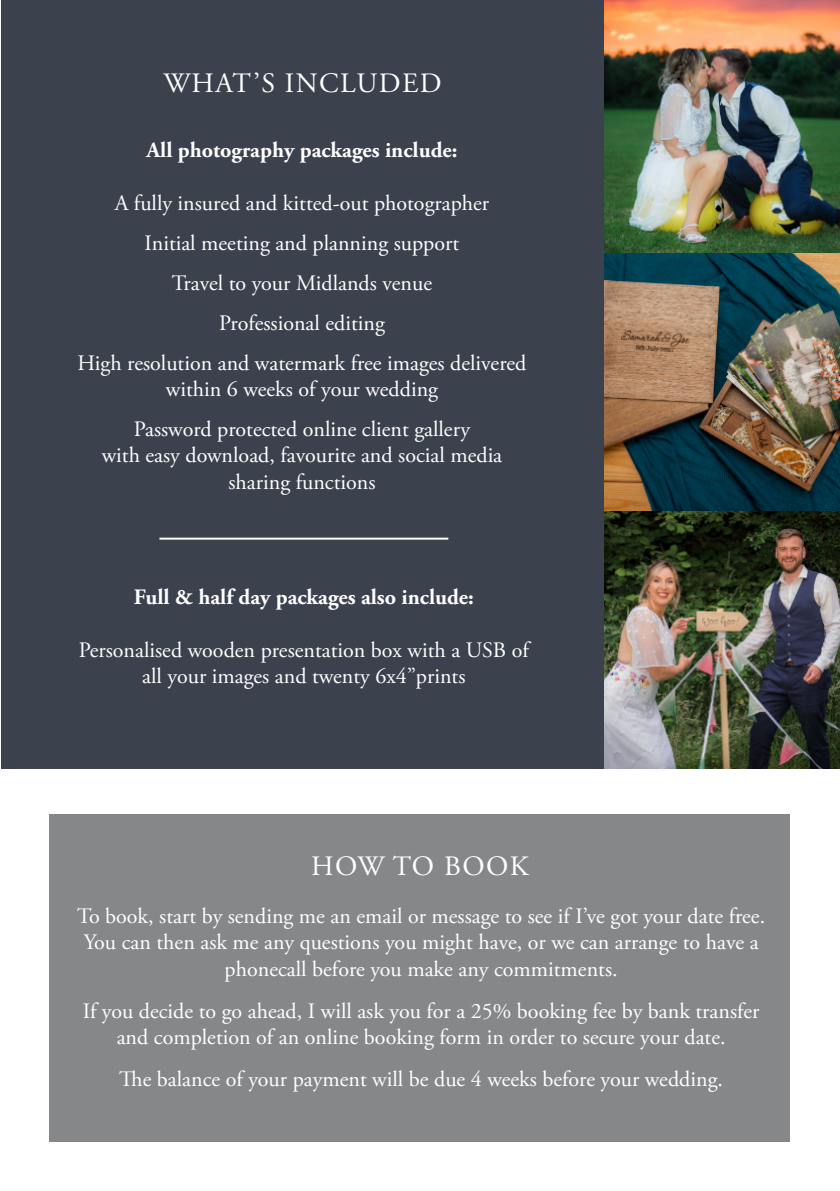
<style>
.page{position:relative;width:840px;height:1191px;background:#fff}
.page>*{position:absolute;margin:0;border:0;box-sizing:border-box;transform-origin:0 0}
.t1{font:28px "Adobe Garamond Pro";letter-spacing:.05em;color:#fff}
.t2{font:22px/40px "Adobe Garamond Pro";color:#fff;text-align:center}
.t3{font:700 22px "Adobe Garamond Pro";color:#fff}
</style>
<div class="page">
<div style="left:50px;top:814px;width:739px;height:327px;background:#858788"></div>
<div style="left:1px;top:0;width:602px;height:768px;background:#3c414e"></div>
<img style="left:603px;top:0;width:236px;height:768px">
<hr style="left:159px;top:537px;width:289px;height:2px;background:#fff">
<p class="t1" style="left:163px;top:72px;width:280px">WHAT’S INCLUDED</p>
<p class="t3" style="left:146px;top:141px;width:312px">All photography packages include:</p>
<p class="t2" style="left:78px;top:185px;width:450px">A fully insured and kitted-out photographer<br>Initial meeting and planning support<br>Travel to your Midlands venue<br>Professional editing<br>High resolution and watermark free images delivered</p>
<p class="t2" style="left:134px;top:371px;width:337px">within 6 weeks of your wedding<br>Password protected online client gallery</p>
<p class="t2" style="left:102px;top:444px;width:402px;line-height:26.4px">with easy download, favourite and social media sharing functions</p>
<p class="t3" style="left:134px;top:588px;width:341px">Full &amp; half day packages also include:</p>
<p class="t2" style="left:79px;top:638px;width:451px;line-height:26.4px">Personalised wooden presentation box with a USB of all your images and twenty 6x4”prints</p>
<p class="t1" style="left:311px;top:855px;width:219px">HOW TO BOOK</p>
<p class="t2" style="left:77px;top:905px;width:689px;line-height:26.4px">To book, start by sending me an email or message to see if I’ve got your date free.<br>You can then ask me any questions you might have, or we can arrange to have a phonecall before you make any commitments.</p>
<p class="t2" style="left:83px;top:999px;width:678px;line-height:26.4px">If you decide to go ahead, I will ask you for a 25% booking fee by bank transfer and completion of an online booking form in order to secure your date.</p>
<p class="t2" style="left:119px;top:1061px;width:605px">The balance of your payment will be due 4 weeks before your wedding.</p>
</div>
